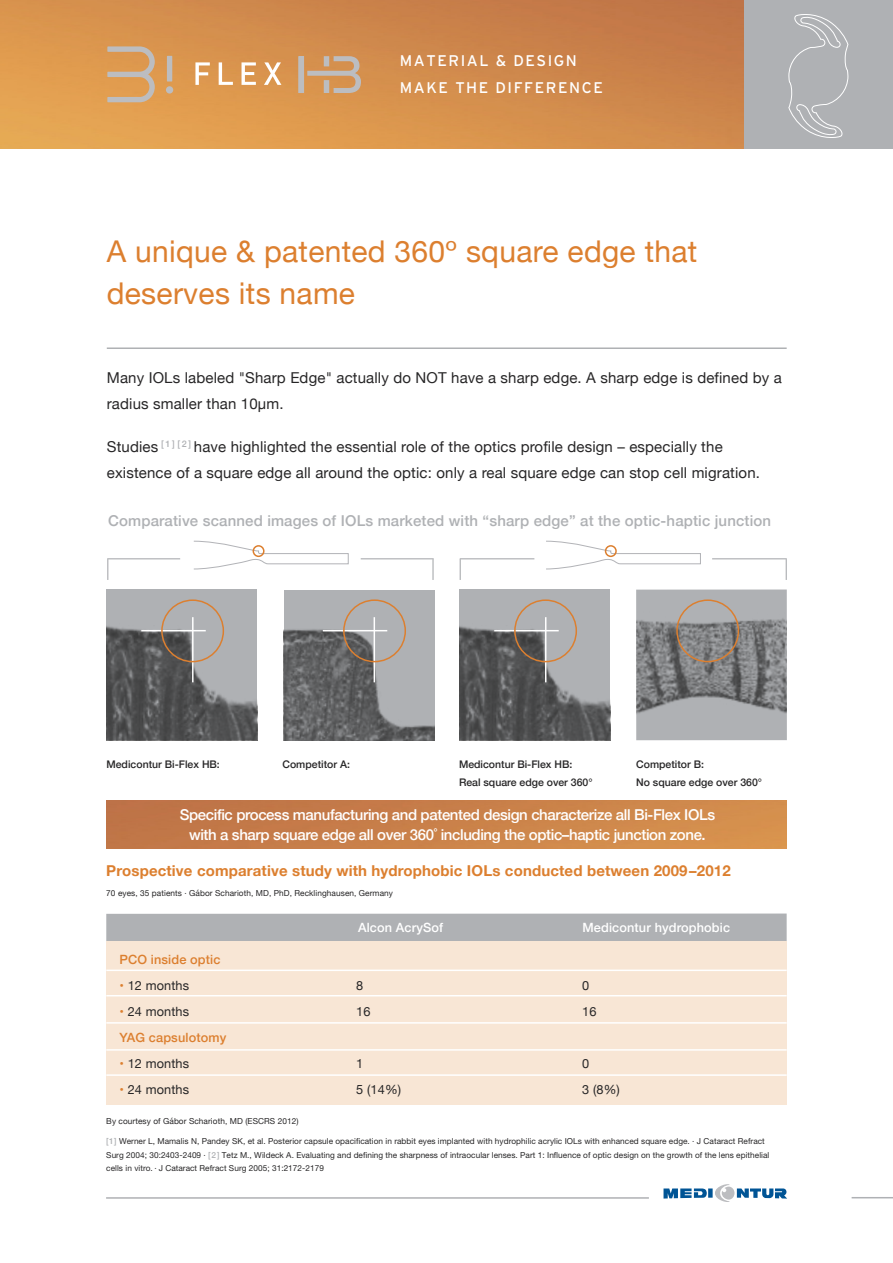
<style>
.page{position:relative;width:893px;height:1263px;background:#fff}
.page>*{position:absolute;margin:0;border:0;box-sizing:border-box;transform-origin:0 0}
.t1{font:30px/42px "Helvetica Neue";letter-spacing:.01em;color:#dc7f2f}
.t2{font:15.45px/26.7px "Interstate";letter-spacing:.1em;color:#fff}
.t3{font:15px/26.2px "Helvetica Neue";letter-spacing:.01em;color:#272627}
.t4{font:500 15px/19.5px "Helvetica Neue";letter-spacing:-.025em;color:#fff;text-align:center}
.t5{font:500 15px "Helvetica Neue";letter-spacing:.01em;color:#afb1b4}
.t6{font:700 15px "Helvetica Neue";letter-spacing:.01em;color:#dc7f2f}
.t7{font:12.75px/26.1px "Helvetica Neue";letter-spacing:.01em;color:#272627}
.t8{font:500 12.75px/26.1px "Helvetica Neue";letter-spacing:.01em;color:#dc7f2f}
.t9{font:500 12.75px "Helvetica Neue";letter-spacing:.01em;color:#fff}
.t10{font:500 10.5px/18px "Helvetica Neue";color:#272627}
.t11{font:8.25px/13.5px "Helvetica Neue LT Pro";letter-spacing:.005em;color:#272627}
.t12{font:8.25px "Helvetica Neue";letter-spacing:.01em;color:#272627}
.s1{color:#dc7f2f}
.s2{font-weight:400}
.s3{font-weight:400;color:#272627}
.s4{font-family:"Helvetica Neue";font-weight:500;color:#afb1b4}
</style>
<div class="page">
<svg style="left:663px;top:1184px;width:124px;height:18px"></svg>
<hr style="left:106px;top:1197px;width:543px;height:2px;background:#afb1b4">
<hr style="left:852px;top:1197px;width:41px;height:1px;background:#afb1b4">
<img style="left:0;top:0;width:744px;height:149px">
<div style="left:744px;top:0;width:149px;height:149px;background:#afb1b4"></div>
<svg style="left:788px;top:14px;width:60px;height:124px"></svg>
<div style="left:166px;top:86px;width:7px;height:8px;background:#bcbdc0;border-radius:50%"></div>
<div style="left:167px;top:56px;width:5px;height:26px;background:#bcbdc0"></div>
<svg style="left:107px;top:46px;width:48px;height:56px;background:#d3a574"></svg>
<svg style="left:195px;top:62px;width:15px;height:23px"></svg>
<svg style="left:219px;top:62px;width:14px;height:23px"></svg>
<svg style="left:242px;top:62px;width:14px;height:23px"></svg>
<svg style="left:264px;top:62px;width:17px;height:23px"></svg>
<svg style="left:299px;top:56px;width:62px;height:37px;background:#cba27b"></svg>
<hr style="left:107px;top:347px;width:680px;height:2px;background:#afb1b4">
<img style="left:106px;top:800px;width:681px;height:48px">
<div style="left:106px;top:913px;width:681px;height:28px;background:#afb1b4"></div>
<div style="left:106px;top:941px;width:681px;height:163px;background:#f8e6d5"></div>
<hr style="left:106px;top:995px;width:681px;height:1px;background:#fff">
<hr style="left:106px;top:969px;width:681px;height:2px;background:#fff">
<hr style="left:106px;top:1022px;width:681px;height:2px;background:#fff">
<hr style="left:106px;top:1074px;width:681px;height:2px;background:#fff">
<hr style="left:106px;top:1049px;width:681px;height:2px;background:#fff">
<svg style="left:194px;top:541px;width:155px;height:28px"></svg>
<svg style="left:546px;top:541px;width:155px;height:28px"></svg>
<img style="left:636px;top:589px;width:151px;height:151px">
<img style="left:459px;top:590px;width:151px;height:150px">
<hr style="left:494px;top:630px;width:65px;height:1px;background:#fff">
<hr style="left:545px;top:617px;width:1px;height:65px;background:#fff">
<svg style="left:514px;top:599px;width:63px;height:63px;background:#a09b97"></svg>
<svg style="left:676px;top:599px;width:63px;height:63px;background:#95908d"></svg>
<img style="left:106px;top:590px;width:151px;height:150px">
<hr style="left:141px;top:630px;width:65px;height:1px;background:#fff">
<hr style="left:192px;top:617px;width:2px;height:65px;background:#fff">
<img style="left:284px;top:590px;width:151px;height:150px">
<hr style="left:323px;top:630px;width:64px;height:1px;background:#fff">
<hr style="left:374px;top:617px;width:1px;height:65px;background:#fff">
<svg style="left:161px;top:599px;width:63px;height:63px;background:#a09b97"></svg>
<svg style="left:343px;top:599px;width:63px;height:63px;background:#a5a09d"></svg>
<svg style="left:460px;top:559px;width:1px;height:21px"></svg>
<svg style="left:786px;top:559px;width:1px;height:21px"></svg>
<hr style="left:460px;top:558px;width:74px;height:1px;background:#afb1b4">
<hr style="left:712px;top:558px;width:75px;height:1px;background:#afb1b4">
<svg style="left:107px;top:559px;width:1px;height:21px"></svg>
<hr style="left:432px;top:559px;width:2px;height:21px;background:#afb1b4">
<hr style="left:107px;top:558px;width:73px;height:1px;background:#afb1b4">
<hr style="left:361px;top:558px;width:73px;height:1px;background:#afb1b4">
<h2 class="t2" style="left:400px;top:48px;width:204px">MATERIAL &amp; DESIGN<br>MAKE THE DIFFERENCE</h2>
<h1 class="t1" style="left:107px;top:230px;width:592px">A unique &amp; patented 360º square edge that deserves its name</h1>
<h3 class="t3" style="left:107px;top:365px;width:676px">Many IOLs labeled "Sharp Edge" actually do NOT have a sharp edge. A sharp edge is defined by a radius smaller than 10µm.</h3>
<h3 class="t3" style="left:107px;top:434px;width:655px">Studies <sup>[</sup> <sup>1</sup> <sup>]</sup> <sup>[</sup> <sup>2</sup> <sup>]</sup> have highlighted the essential role of the optics profile design – especially the existence of a square edge all around the optic: only a real square edge can stop cell migration.</h3>
<h3 class="t5" style="left:108px;top:511px;width:664px">Comparative scanned images of IOLs marketed with “sharp edge” at the optic-haptic junction</h3>
<p class="t10" style="left:106px;top:755px;width:115px">Medicontur Bi-Flex HB:</p>
<p class="t10" style="left:282px;top:755px;width:69px">Competitor A:</p>
<p class="t10" style="left:459px;top:755px;width:135px">Medicontur Bi-Flex HB:<br>Real square edge over 360°</p>
<p class="t10" style="left:636px;top:755px;width:127px">Competitor B:<br>No square edge over 360°</p>
<h3 class="t4" style="left:180px;top:805px;width:537px">Specific process manufacturing and patented design characterize all Bi-Flex IOLs with a sharp square edge all over 360˚ including the optic–haptic junction zone.</h3>
<h3 class="t6" style="left:106px;top:862px;width:626px">Prospective comparative study with hydrophobic IOLs conducted between 2009–2012</h3>
<p class="t12" style="left:106px;top:888px;width:288px">70 eyes, 35 patients · Gábor Scharioth, MD, PhD, Recklinghausen, Germany</p>
<h3 class="t8" style="left:119px;top:946px;width:103px">PCO inside optic</h3>
<h3 class="t7" style="left:119px;top:972px;width:71px"><span class="s1">•</span> 12 months</h3>
<h3 class="t8" style="left:119px;top:998px;width:108px"><span class="s2">•</span> <span class="s3">24 months<br></span>YAG capsulotomy</h3>
<h3 class="t7" style="left:119px;top:1050px;width:71px"><span class="s1">•</span> 12 months</h3>
<h3 class="t7" style="left:119px;top:1077px;width:71px"><span class="s1">•</span> 24 months</h3>
<p class="t12" style="left:106px;top:1116px;width:194px">By courtesy of Gábor Scharioth, MD (ESCRS 2012)</p>
<h3 class="t9" style="left:358px;top:919px;width:87px">Alcon AcrySof</h3>
<h3 class="t7" style="left:356px;top:972px;width:16px">8<br>16</h3>
<h3 class="t7" style="left:356px;top:1050px;width:46px">1<br>5 (14%)</h3>
<h3 class="t9" style="left:582px;top:919px;width:149px">Medicontur hydrophobic</h3>
<h3 class="t7" style="left:582px;top:972px;width:16px">0<br>16</h3>
<h3 class="t7" style="left:582px;top:1050px;width:39px">0<br>3 (8%)</h3>
<p class="t11" style="left:106px;top:1135px;width:665px"><span class="s4">[1]</span> Werner L, Mamalis N, Pandey SK, et al. Posterior capsule opacification in rabbit eyes implanted with hydrophilic acrylic IOLs with enhanced square edge. · J Cataract Refract<br>Surg 2004; 30:2403-2409 · <span class="s4">[2]</span> Tetz M., Wildeck A. Evaluating and defining the sharpness of intraocular lenses. Part 1: Influence of optic design on the growth of the lens epithelial cells in vitro. · J Cataract Refract Surg 2005; 31:2172-2179</p>
</div>
